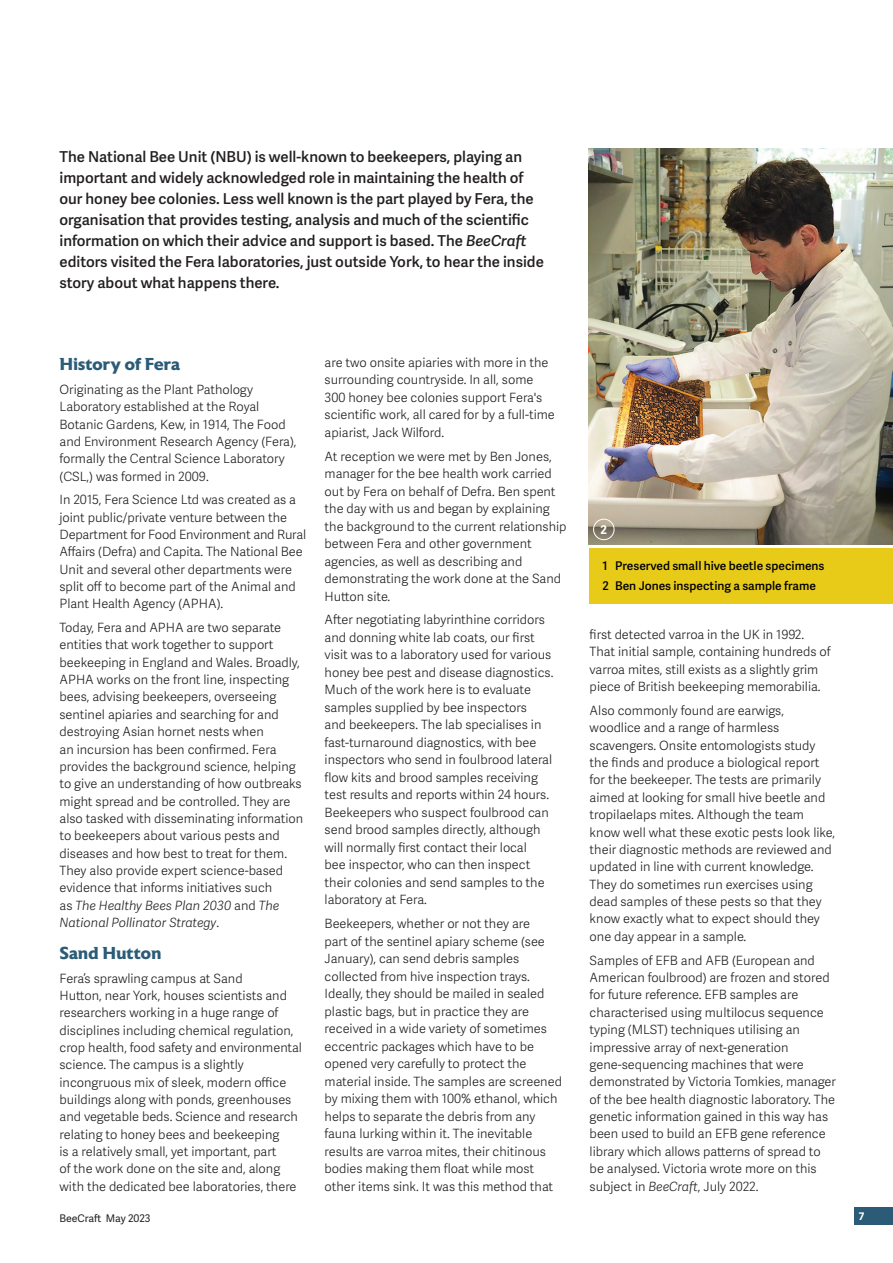
<style>
.page{position:relative;width:893px;height:1263px;background:#fff}
.page>*{position:absolute;margin:0;border:0;box-sizing:border-box;transform-origin:0 0}
.t1{font:700 17.25px "Astoria";color:#2b5b77}
.t2{font:600 15px/21px "Adelle Sans";color:#231f20}
.t3{font:300 12.75px/17.4px "Adelle Sans";color:#231f20}
.t4{font:600 12px/19.2px "Adelle Sans";color:#000001}
.t5{font:700 12px "Adelle Sans";color:#fff}
.t6{font:10.5px "Adelle Sans";color:#231f20}
.t7{font:700 10.5px "Adelle Sans";color:#fff}
.s1{font-style:italic}
</style>
<div class="page">
<div style="left:855px;top:1208px;width:38px;height:17px;background:#2b5b77"></div>
<div style="left:590px;top:549px;width:303px;height:55px;background:#e8cb19"></div>
<img style="left:589px;top:149px;width:304px;height:395px">
<div style="left:593px;top:519px;width:21px;height:21px;border:1px solid #fff;border-radius:50%"></div>
<h5 class="t2" style="left:60px;top:146px;width:486px">The National Bee Unit (NBU) is well-known to beekeepers, playing an important and widely acknowledged role in maintaining the health of our honey bee colonies. Less well known is the part played by Fera, the organisation that provides testing, analysis and much of the scientifc information on which their advice and support is based. The <span class="s1">BeeCraf </span>editors visited the Fera laboratories, just outside York, to hear the inside</h5>
<p class="t2" style="left:60px;top:272px;width:221px">story about what happens there.</p>
<p class="t1" style="left:60px;top:354px;width:122px">History of Fera</p>
<p class="t3" style="left:60px;top:380px;width:238px">Originating as the Plant Pathology Laboratory established at the Royal Botanic Gardens, Kew, in 1914, The Food and Environment Research Agency (Fera), formally the Central Science Laboratory (CSL,) was formed in 2009.</p>
<p class="t3" style="left:60px;top:491px;width:248px">In 2015, Fera Science Ltd was created as a joint public/private venture between the Department for Food Environment and Rural Afairs (Defra) and Capita. The National Bee Unit and several other departments were split of to become part of the Animal and Plant Health Agency (APHA).</p>
<p class="t3" style="left:60px;top:618px;width:245px">Today, Fera and APHA are two separate entities that work together to support beekeeping in England and Wales. Broadly, APHA works on the front line, inspecting bees, advising beekeepers, overseeing sentinel apiaries and searching for and destroying Asian hornet nests when<br>an incursion has been confrmed. Fera provides the background science, helping to give an understanding of how outbreaks might spread and be controlled. They are also tasked with disseminating information to beekeepers about various pests and diseases and how best to treat for them.<br>They also provide expert science-based evidence that informs initiatives such<br>as <span class="s1">The Healthy Bees Plan 2030</span> and <span class="s1">The National Pollinator Strategy</span>.</p>
<h4 class="t1" style="left:60px;top:943px;width:103px">Sand Hutton</h4>
<p class="t3" style="left:60px;top:969px;width:244px">Fera’s sprawling campus at Sand<br>Huton, near York, houses scientists and researchers working in a huge range of disciplines including chemical regulation, crop health, food safety and environmental science. The campus is a slightly incongruous mix of sleek, modern ofce buildings along with ponds, greenhouses and vegetable beds. Science and research relating to honey bees and beekeeping<br>is a relatively small, yet important, part<br>of the work done on the site and, along with the dedicated bee laboratories, there</p>
<p class="t6" style="left:60px;top:1211px;width:93px">BeeCraft May 2023</p>
<p class="t3" style="left:325px;top:353px;width:232px">are two onsite apiaries with more in the surrounding countryside. In all, some 300 honey bee colonies support Fera's scientifc work, all cared for by a full-time apiarist, Jack Wilford.</p>
<p class="t3" style="left:325px;top:447px;width:244px">At reception we were met by Ben Jones, manager for the bee health work carried out by Fera on behalf of Defra. Ben spent the day with us and began by explaining the background to the current relationship between Fera and other government agencies, as well as describing and demonstrating the work done at the Sand Huton site.</p>
<p class="t3" style="left:325px;top:611px;width:230px">Afer negotiating labyrinthine corridors and donning white lab coats, our frst visit was to a laboratory used for various honey bee pest and disease diagnostics.<br>Much of the work here is to evaluate samples supplied by bee inspectors<br>and beekeepers. The lab specialises in fast-turnaround diagnostics, with bee inspectors who send in foulbrood lateral fow kits and brood samples receiving test results and reports within 24 hours.<br>Beekeepers who suspect foulbrood can send brood samples directly, although will normally frst contact their local<br>bee inspector, who can then inspect their colonies and send samples to the laboratory at Fera.</p>
<p class="t3" style="left:325px;top:914px;width:239px">Beekeepers, whether or not they are<br>part of the sentinel apiary scheme (see January), can send debris samples collected from hive inspection trays.<br>Ideally, they should be mailed in sealed plastic bags, but in practice they are received in a wide variety of sometimes eccentric packages which have to be opened very carefully to protect the material inside. The samples are screened by mixing them with 100% ethanol, which helps to separate the debris from any fauna lurking within it. The inevitable results are varroa mites, their chitinous bodies making them foat while most other items sink. It was this method that</p>
<p class="t5" style="left:601px;top:520px;width:8px">2</p>
<p class="t4" style="left:602px;top:556px;width:224px">1 Preserved small hive beetle specimens<br>2 Ben Jones inspecting a sample frame</p>
<p class="t3" style="left:590px;top:625px;width:243px">frst detected varroa in the UK in 1992.<br>That initial sample, containing hundreds of varroa mites, still exists as a slightly grim piece of British beekeeping memorabilia.</p>
<p class="t3" style="left:590px;top:701px;width:247px">Also commonly found are earwigs, woodlice and a range of harmless scavengers. Onsite entomologists study the fnds and produce a biological report for the beekeeper. The tests are primarily aimed at looking for small hive beetle and tropilaelaps mites. Although the team know well what these exotic pests look like, their diagnostic methods are reviewed and updated in line with current knowledge.<br>They do sometimes run exercises using dead samples of these pests so that they know exactly what to expect should they one day appear in a sample.</p>
<p class="t3" style="left:590px;top:951px;width:248px">Samples of EFB and AFB (European and American foulbrood) are frozen and stored for future reference. EFB samples are characterised using multilocus sequence typing (MLST) techniques utilising an impressive array of next-generation gene-sequencing machines that were demonstrated by Victoria Tomkies, manager of the bee health diagnostic laboratory. The genetic information gained in this way has been used to build an EFB gene reference library which allows paterns of spread to be analysed. Victoria wrote more on this subject in <span class="s1">BeeCraf</span>, July 2022.</p>
<p class="t7" style="left:859px;top:1208px;width:7px">7</p>
</div>
